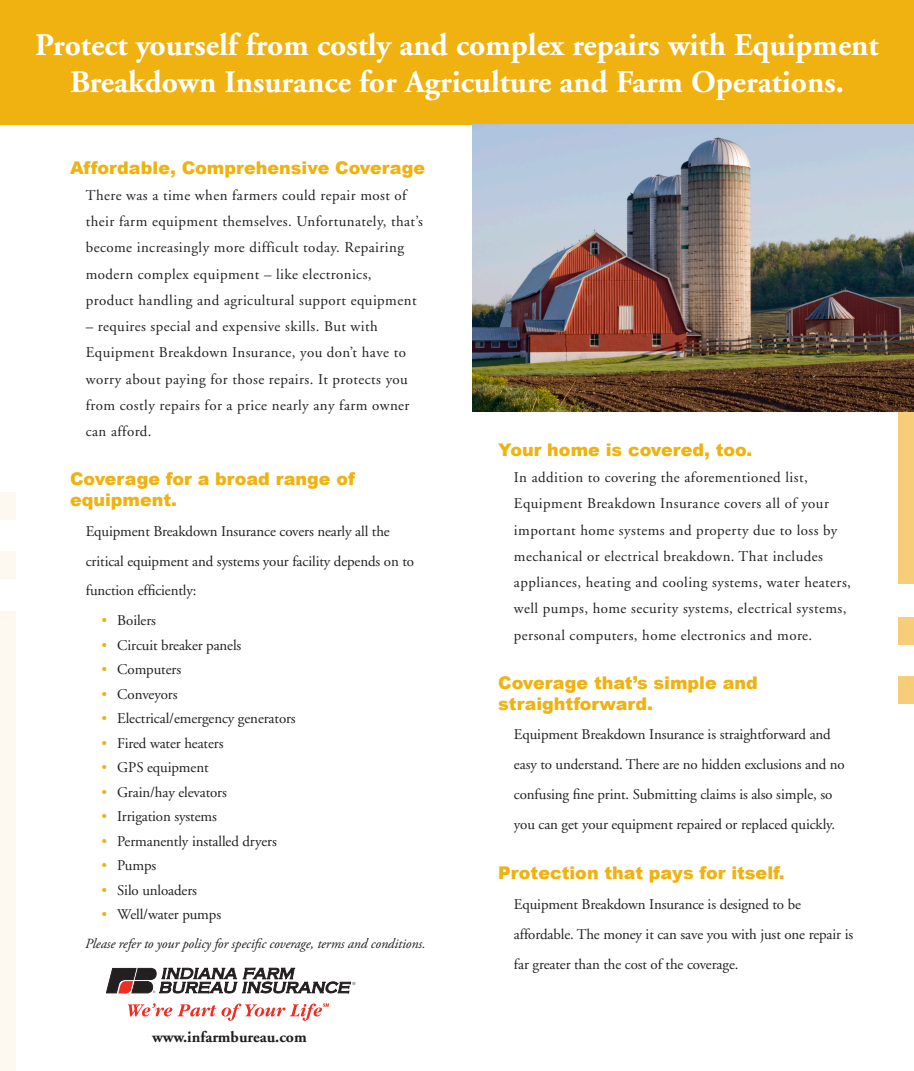
<style>
.page{position:relative;width:914px;height:1071px;background:#fff}
.page>*{position:absolute;margin:0;border:0;box-sizing:border-box;transform-origin:0 0}
.t1{font:700 31.5px/37.8px "Adobe Garamond";color:#fff;text-align:center}
.t2{font:900 17.5px/21px "Arial";color:#efb211}
.t3{font:700 15.75px "Adobe Garamond";color:#231f20}
.t4{font:14.88px/26.2px "Adobe Garamond";letter-spacing:.025em;color:#231f20}
.t5{font:14.88px/29.8px "Adobe Garamond";letter-spacing:-.005em;color:#231f20}
.t6{font:italic 14px "Adobe Garamond Pro";letter-spacing:-.005em;color:#231f20}
.s1{color:#efb211}
</style>
<div class="page">
<div style="left:0;top:0;width:914px;height:124px;background:#efb211"></div>
<svg style="left:106px;top:968px;width:249px;height:26px"></svg>
<svg style="left:128px;top:1003px;width:201px;height:18px"></svg>
<div style="left:898px;top:125px;width:16px;height:459px;background:#f6cd78"></div>
<div style="left:0;top:612px;width:16px;height:459px;background:#fdf9f1"></div>
<div style="left:0;top:551px;width:16px;height:28px;background:#fdf9f1"></div>
<div style="left:0;top:492px;width:16px;height:28px;background:#fdf9f1"></div>
<div style="left:898px;top:676px;width:16px;height:27px;background:#f6cd78"></div>
<div style="left:898px;top:617px;width:16px;height:27px;background:#f6cd78"></div>
<img style="left:472px;top:125px;width:442px;height:287px">
<p class="t1" style="left:35px;top:26px;width:845px">Protect yourself from costly and complex repairs with Equipment<br>Breakdown Insurance for Agriculture and Farm Operations.</p>
<p class="t2" style="left:70px;top:157px;width:357px">Affordable, Comprehensive Coverage</p>
<p class="t4" style="left:86px;top:182px;width:338px">There was a time when farmers could repair most of their farm equipment themselves. Unfortunately, that’s become increasingly more difficult today. Repairing modern complex equipment – like electronics, product handling and agricultural support equipment</p>
<p class="t4" style="left:86px;top:314px;width:325px">– requires special and expensive skills. But with Equipment Breakdown Insurance, you don’t have to worry about paying for those repairs. It protects you from costly repairs for a price nearly any farm owner can afford.</p>
<p class="t2" style="left:70px;top:468px;width:286px">Coverage for a broad range of equipment.</p>
<p class="t5" style="left:86px;top:517px;width:330px">Equipment Breakdown Insurance covers nearly all the critical equipment and systems your facility depends on to function efficiently:</p>
<p class="t5" style="left:102px;top:606px;width:56px"><span class="s1">•</span> Boilers</p>
<p class="t5" style="left:102px;top:630px;width:141px"><span class="s1">•</span> Circuit breaker panels</p>
<p class="t5" style="left:102px;top:655px;width:81px"><span class="s1">•</span> Computers</p>
<p class="t5" style="left:102px;top:679px;width:77px"><span class="s1">•</span> Conveyors</p>
<p class="t5" style="left:102px;top:704px;width:196px"><span class="s1">•</span> Electrical/emergency generators</p>
<p class="t5" style="left:102px;top:728px;width:123px"><span class="s1">•</span> Fired water heaters</p>
<p class="t5" style="left:102px;top:753px;width:109px"><span class="s1">•</span> GPS equipment</p>
<p class="t5" style="left:102px;top:777px;width:127px"><span class="s1">•</span> Grain/hay elevators</p>
<p class="t5" style="left:102px;top:802px;width:117px"><span class="s1">•</span> Irrigation systems</p>
<p class="t5" style="left:102px;top:826px;width:177px"><span class="s1">•</span> Permanently installed dryers</p>
<p class="t4" style="left:102px;top:853px;width:56px"><span class="s1">•</span> Pumps</p>
<p class="t5" style="left:102px;top:875px;width:97px"><span class="s1">•</span> Silo unloaders</p>
<p class="t5" style="left:102px;top:900px;width:121px"><span class="s1">•</span> Well/water pumps</p>
<p class="t6" style="left:85px;top:935px;width:342px">Please refer to your policy for specific coverage, terms and conditions.</p>
<p class="t3" style="left:152px;top:1029px;width:156px">www.infarmbureau.com</p>
<p class="t2" style="left:498px;top:439px;width:256px">Your home is covered, too.</p>
<p class="t4" style="left:514px;top:465px;width:338px">In addition to covering the aforementioned list, Equipment Breakdown Insurance covers all of your important home systems and property due to loss by mechanical or electrical breakdown. That includes appliances, heating and cooling systems, water heaters, well pumps, home security systems, electrical systems, personal computers, home electronics and more.</p>
<p class="t2" style="left:498px;top:672px;width:261px">Coverage that’s simple and straightforward.</p>
<p class="t5" style="left:514px;top:720px;width:332px">Equipment Breakdown Insurance is straightforward and easy to understand. There are no hidden exclusions and no confusing fine print. Submitting claims is also simple, so</p>
<p class="t5" style="left:514px;top:809px;width:322px">you can get your equipment repaired or replaced quickly.</p>
<p class="t2" style="left:498px;top:863px;width:288px">Protection that pays for itself.</p>
<p class="t5" style="left:514px;top:890px;width:341px">Equipment Breakdown Insurance is designed to be affordable. The money it can save you with just one repair is far greater than the cost of the coverage.</p>
</div>
